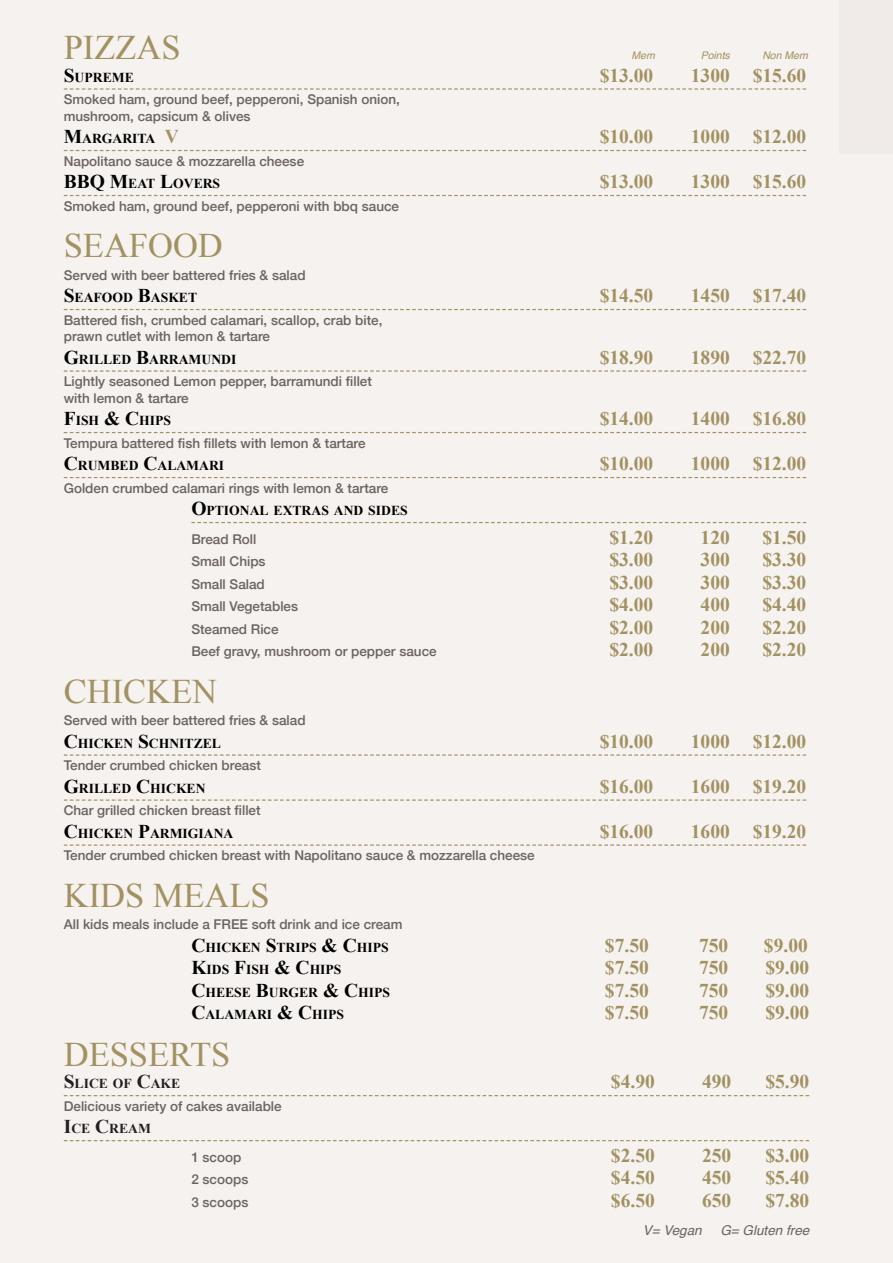
<style>
.page{position:relative;width:893px;height:1263px;background:#f4efeb}
.page>*{position:absolute;margin:0;border:0;box-sizing:border-box;transform-origin:0 0}
.t1{font:34.5px "Times New Roman";color:#a29161}
.t2{font:700 19.5px "Times New Roman";color:#a29161}
.t3{font:700 13.65px "Times New Roman";color:#000}
.t4{font:700 13.65px "Times New Roman";color:#231f20}
.t5{font:500 13.5px/16.5px "Helvetica Neue";color:#6b6360}
.t6{font:italic 13.5px "Helvetica";color:#6b6360}
.t7{font:italic 10.5px "Helvetica";color:#a29161}
.s1{font-size:19.5px}
.s2{font-size:19.5px;color:#a29161}
</style>
<div class="page">
<div style="left:840px;top:0;width:53px;height:154px;background:#f0ebe8"></div>
<svg style="left:64px;top:88px;width:742px;height:2px"></svg>
<svg style="left:64px;top:150px;width:742px;height:1px"></svg>
<svg style="left:64px;top:195px;width:742px;height:1px"></svg>
<svg style="left:64px;top:309px;width:742px;height:1px"></svg>
<svg style="left:64px;top:370px;width:742px;height:2px"></svg>
<svg style="left:64px;top:432px;width:742px;height:1px"></svg>
<svg style="left:64px;top:477px;width:742px;height:1px"></svg>
<svg style="left:191px;top:522px;width:615px;height:1px"></svg>
<svg style="left:64px;top:754px;width:742px;height:2px"></svg>
<svg style="left:64px;top:799px;width:742px;height:2px"></svg>
<svg style="left:64px;top:844px;width:742px;height:2px"></svg>
<svg style="left:64px;top:1095px;width:745px;height:1px"></svg>
<svg style="left:64px;top:1140px;width:745px;height:1px"></svg>
<h1 class="t1" style="left:64px;top:24px;width:118px">PIZZAS</h1>
<p class="t7" style="left:631px;top:47px;width:25px">Mem</p>
<p class="t7" style="left:701px;top:47px;width:31px">Points</p>
<p class="t7" style="left:762px;top:47px;width:47px">Non Mem</p>
<p class="t3" style="left:64px;top:67px;width:71px"><span class="s1">S</span>UPREME</p>
<h2 class="t2" style="left:600px;top:61px;width:55px">$13.00</h2>
<h2 class="t2" style="left:691px;top:61px;width:117px">1300 $15.60</h2>
<p class="t5" style="left:64px;top:91px;width:338px">Smoked ham, ground beef, pepperoni, Spanish onion, mushroom, capsicum &amp; olives</p>
<p class="t3" style="left:64px;top:129px;width:117px"><span class="s1">M</span>ARGARITA <span class="s2">V</span></p>
<h2 class="t2" style="left:600px;top:123px;width:55px">$10.00</h2>
<h2 class="t2" style="left:691px;top:123px;width:117px">1000 $12.00</h2>
<p class="t5" style="left:64px;top:152px;width:242px">Napolitano sauce &amp; mozzarella cheese</p>
<p class="t3" style="left:64px;top:174px;width:158px"><span class="s1">BBQ M</span>EAT <span class="s1">L</span>OVERS</p>
<h2 class="t2" style="left:600px;top:168px;width:55px">$13.00</h2>
<h2 class="t2" style="left:691px;top:168px;width:117px">1300 $15.60</h2>
<p class="t5" style="left:64px;top:197px;width:337px">Smoked ham, ground beef, pepperoni with bbq sauce</p>
<h1 class="t1" style="left:64px;top:222px;width:161px">SEAFOOD</h1>
<p class="t5" style="left:64px;top:266px;width:243px">Served with beer battered fries &amp; salad</p>
<p class="t3" style="left:64px;top:288px;width:135px"><span class="s1">S</span>EAFOOD <span class="s1">B</span>ASKET</p>
<h2 class="t2" style="left:600px;top:282px;width:55px">$14.50</h2>
<h2 class="t2" style="left:691px;top:282px;width:117px">1450 $17.40</h2>
<p class="t5" style="left:64px;top:311px;width:320px">Battered fish, crumbed calamari, scallop, crab bite, prawn cutlet with lemon &amp; tartare</p>
<p class="t3" style="left:64px;top:349px;width:174px"><span class="s1">G</span>RILLED <span class="s1">B</span>ARRAMUNDI</p>
<h2 class="t2" style="left:600px;top:343px;width:55px">$18.90</h2>
<h2 class="t2" style="left:691px;top:343px;width:117px">1890 $22.70</h2>
<p class="t5" style="left:64px;top:373px;width:310px">Lightly seasoned Lemon pepper, barramundi fillet with lemon &amp; tartare</p>
<p class="t3" style="left:64px;top:411px;width:109px"><span class="s1">F</span>ISH <span class="s1">&amp; C</span>HIPS</p>
<h2 class="t2" style="left:600px;top:405px;width:55px">$14.00</h2>
<h2 class="t2" style="left:691px;top:405px;width:117px">1400 $16.80</h2>
<p class="t5" style="left:64px;top:434px;width:303px">Tempura battered fish fillets with lemon &amp; tartare</p>
<p class="t3" style="left:64px;top:456px;width:162px"><span class="s1">C</span>RUMBED <span class="s1">C</span>ALAMARI</p>
<h2 class="t2" style="left:600px;top:450px;width:55px">$10.00</h2>
<h2 class="t2" style="left:691px;top:450px;width:117px">1000 $12.00</h2>
<p class="t5" style="left:64px;top:479px;width:326px">Golden crumbed calamari rings with lemon &amp; tartare</p>
<p class="t3" style="left:191px;top:501px;width:218px"><span class="s1">O</span>PTIONAL EXTRAS AND SIDES</p>
<p class="t5" style="left:191px;top:530px;width:67px">Bread Roll</p>
<h2 class="t2" style="left:609px;top:523px;width:45px">$1.20</h2>
<h2 class="t2" style="left:701px;top:523px;width:31px">120</h2>
<h2 class="t2" style="left:762px;top:523px;width:45px">$1.50</h2>
<p class="t5" style="left:191px;top:553px;width:76px">Small Chips</p>
<h2 class="t2" style="left:609px;top:546px;width:45px">$3.00</h2>
<h2 class="t2" style="left:701px;top:546px;width:31px">300</h2>
<h2 class="t2" style="left:762px;top:546px;width:45px">$3.30</h2>
<p class="t5" style="left:191px;top:575px;width:75px">Small Salad</p>
<h2 class="t2" style="left:609px;top:568px;width:45px">$3.00</h2>
<h2 class="t2" style="left:701px;top:568px;width:31px">300</h2>
<h2 class="t2" style="left:762px;top:568px;width:45px">$3.30</h2>
<p class="t5" style="left:191px;top:598px;width:108px">Small Vegetables</p>
<h2 class="t2" style="left:609px;top:591px;width:45px">$4.00</h2>
<h2 class="t2" style="left:701px;top:591px;width:31px">400</h2>
<h2 class="t2" style="left:762px;top:591px;width:45px">$4.40</h2>
<p class="t5" style="left:191px;top:620px;width:89px">Steamed Rice</p>
<h2 class="t2" style="left:609px;top:613px;width:45px">$2.00</h2>
<h2 class="t2" style="left:701px;top:613px;width:31px">200</h2>
<h2 class="t2" style="left:762px;top:613px;width:45px">$2.20</h2>
<p class="t5" style="left:191px;top:643px;width:247px">Beef gravy, mushroom or pepper sauce</p>
<h2 class="t2" style="left:609px;top:636px;width:45px">$2.00</h2>
<h2 class="t2" style="left:701px;top:636px;width:31px">200</h2>
<h2 class="t2" style="left:762px;top:636px;width:45px">$2.20</h2>
<h1 class="t1" style="left:64px;top:668px;width:155px">CHICKEN</h1>
<p class="t5" style="left:64px;top:712px;width:243px">Served with beer battered fries &amp; salad</p>
<p class="t3" style="left:64px;top:733px;width:159px"><span class="s1">C</span>HICKEN <span class="s1">S</span>CHNITZEL</p>
<h2 class="t2" style="left:600px;top:727px;width:55px">$10.00</h2>
<h2 class="t2" style="left:691px;top:727px;width:117px">1000 $12.00</h2>
<p class="t5" style="left:64px;top:757px;width:199px">Tender crumbed chicken breast</p>
<p class="t3" style="left:64px;top:778px;width:143px"><span class="s1">G</span>RILLED <span class="s1">C</span>HICKEN</p>
<h2 class="t2" style="left:600px;top:772px;width:55px">$16.00</h2>
<h2 class="t2" style="left:691px;top:772px;width:117px">1600 $19.20</h2>
<p class="t5" style="left:64px;top:802px;width:198px">Char grilled chicken breast fillet</p>
<p class="t3" style="left:64px;top:823px;width:171px"><span class="s1">C</span>HICKEN <span class="s1">P</span>ARMIGIANA</p>
<h2 class="t2" style="left:600px;top:817px;width:55px">$16.00</h2>
<h2 class="t2" style="left:691px;top:817px;width:117px">1600 $19.20</h2>
<p class="t5" style="left:64px;top:847px;width:472px">Tender crumbed chicken breast with Napolitano sauce &amp; mozzarella cheese</p>
<h1 class="t1" style="left:64px;top:872px;width:208px">KIDS MEALS</h1>
<p class="t5" style="left:64px;top:916px;width:340px">All kids meals include a FREE soft drink and ice cream</p>
<p class="t3" style="left:191px;top:937px;width:199px"><span class="s1">C</span>HICKEN <span class="s1">S</span>TRIPS <span class="s1">&amp; C</span>HIPS</p>
<h2 class="t2" style="left:605px;top:931px;width:45px">$7.50</h2>
<h2 class="t2" style="left:699px;top:931px;width:31px">750</h2>
<h2 class="t2" style="left:764px;top:931px;width:45px">$9.00</h2>
<p class="t3" style="left:191px;top:960px;width:152px"><span class="s1">K</span>IDS <span class="s1">F</span>ISH <span class="s1">&amp; C</span>HIPS</p>
<h2 class="t2" style="left:605px;top:954px;width:45px">$7.50</h2>
<h2 class="t2" style="left:699px;top:954px;width:31px">750</h2>
<h2 class="t2" style="left:765px;top:954px;width:45px">$9.00</h2>
<p class="t3" style="left:191px;top:982px;width:200px"><span class="s1">C</span>HEESE <span class="s1">B</span>URGER <span class="s1">&amp; C</span>HIPS</p>
<h2 class="t2" style="left:605px;top:976px;width:45px">$7.50</h2>
<h2 class="t2" style="left:699px;top:976px;width:31px">750</h2>
<h2 class="t2" style="left:765px;top:976px;width:45px">$9.00</h2>
<p class="t3" style="left:191px;top:1005px;width:154px"><span class="s1">C</span>ALAMARI <span class="s1">&amp; C</span>HIPS</p>
<h2 class="t2" style="left:605px;top:999px;width:45px">$7.50</h2>
<h2 class="t2" style="left:699px;top:999px;width:31px">750</h2>
<h2 class="t2" style="left:765px;top:999px;width:45px">$9.00</h2>
<h1 class="t1" style="left:64px;top:1031px;width:168px">DESSERTS</h1>
<p class="t4" style="left:64px;top:1074px;width:118px"><span class="s1">S</span>LICE OF <span class="s1">C</span>AKE</p>
<h2 class="t2" style="left:611px;top:1068px;width:45px">$4.90</h2>
<h2 class="t2" style="left:702px;top:1068px;width:31px">490</h2>
<h2 class="t2" style="left:765px;top:1068px;width:45px">$5.90</h2>
<p class="t5" style="left:64px;top:1097px;width:219px">Delicious variety of cakes available</p>
<p class="t4" style="left:64px;top:1119px;width:89px"><span class="s1">I</span>CE <span class="s1">C</span>REAM</p>
<p class="t5" style="left:191px;top:1148px;width:52px">1 scoop</p>
<h2 class="t2" style="left:611px;top:1141px;width:45px">$2.50</h2>
<h2 class="t2" style="left:702px;top:1141px;width:31px">250</h2>
<h2 class="t2" style="left:765px;top:1141px;width:45px">$3.00</h2>
<p class="t5" style="left:191px;top:1171px;width:59px">2 scoops</p>
<h2 class="t2" style="left:611px;top:1164px;width:45px">$4.50</h2>
<h2 class="t2" style="left:702px;top:1164px;width:31px">450</h2>
<h2 class="t2" style="left:765px;top:1164px;width:45px">$5.40</h2>
<p class="t5" style="left:191px;top:1193px;width:59px">3 scoops</p>
<h2 class="t2" style="left:611px;top:1186px;width:45px">$6.50</h2>
<h2 class="t2" style="left:702px;top:1186px;width:31px">650</h2>
<h2 class="t2" style="left:765px;top:1186px;width:45px">$7.80</h2>
<p class="t6" style="left:643px;top:1219px;width:60px">V= Vegan</p>
<p class="t6" style="left:720px;top:1219px;width:90px">G= Gluten free</p>
</div>
